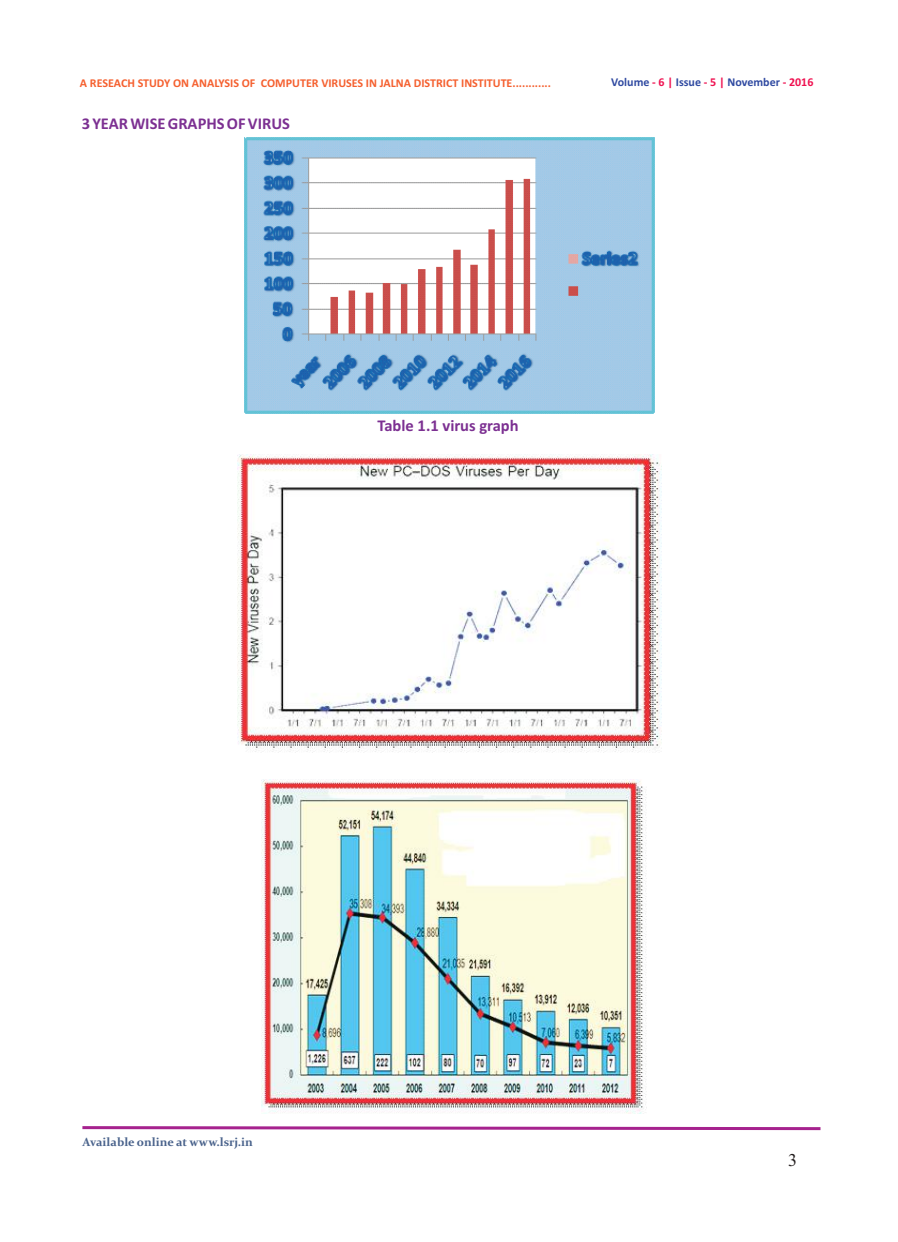
<style>
.page{position:relative;width:898px;height:1242px;background:#fff}
.page>*{position:absolute;margin:0;border:0;box-sizing:border-box;transform-origin:0 0}
.t1{font:18px "Times New Roman";color:#241f1f}
.t2{font:700 16.5px "Calibri";color:#7c3092}
.t3{font:700 12px "Calibri";color:#f5602f}
.t4{font:700 12px "Calibri";color:#304aa1}
.t5{font:700 12px "Constantia";color:#49628b}
.s1{color:#ef1150}
</style>
<div class="page">
<svg style="left:82px;top:1126px;width:739px;height:5px"></svg>
<img style="left:244px;top:137px;width:411px;height:277px">
<img style="left:238px;top:454px;width:423px;height:299px">
<img style="left:261px;top:779px;width:384px;height:334px">
<p class="t3" style="left:80px;top:78px;width:472px">A RESEACH STUDY ON ANALYSIS OF COMPUTER VIRUSES IN JALNA DISTRICT INSTITUTE............</p>
<p class="t4" style="left:611px;top:77px;width:203px">Volume <span class="s1">- 6 |</span> Issue <span class="s1">- 5 |</span> November <span class="s1">- 2016</span></p>
<h2 class="t2" style="left:82px;top:116px;width:210px">3 YEAR WISE GRAPHS OF VIRUS</h2>
<h2 class="t2" style="left:377px;top:418px;width:142px">Table 1.1 virus graph</h2>
<p class="t5" style="left:82px;top:1137px;width:172px">Available online at www.lsrj.in</p>
<h1 class="t1" style="left:787px;top:1154px;width:10px">3</h1>
</div>
